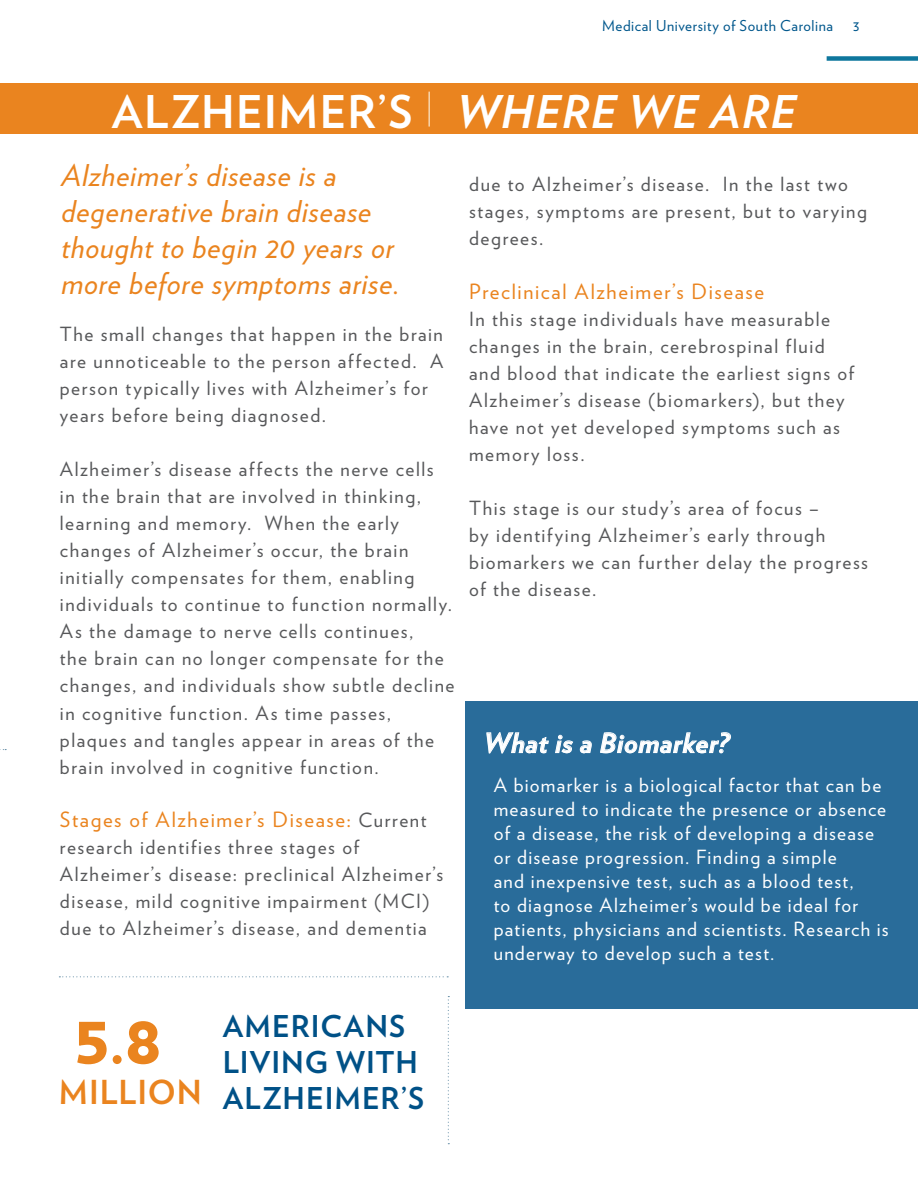
<style>
.page{position:relative;width:918px;height:1188px;background:#fff}
.page>*{position:absolute;margin:0;border:0;box-sizing:border-box;transform-origin:0 0}
.Sudebar_Header{font:900 57px "Verlag";color:#ea841f}
.Headline_1{font:700 45px "Verlag";letter-spacing:.03em;color:#fff}
.Sudebar_Header-2{font:700 33px "Verlag";letter-spacing:.025em;color:#ea841f}
.Quote_1{font:italic 30px/36px "Verlag";letter-spacing:.025em;color:#ea841f}
.Sudebar_Header-3{font:700 30px/36px "Verlag";letter-spacing:.03em;color:#005187}
.Cover_Footer{font:italic 700 27px "Verlag";letter-spacing:.025em;color:#fff}
.t1{font:21px "Verlag";letter-spacing:.075em;color:#ea841f}
.t2{font:19.5px/27px "Verlag";letter-spacing:.08em;color:#57585a}
.Cover_Footer-2{font:19.5px/24px "Verlag";letter-spacing:.06em;color:#fff}
.t3{font:15px "Verlag";letter-spacing:.04em;color:#00578c}
.s1{font-style:italic}
.s2{font-size:19.5px;color:#57585a}
</style>
<div class="page">
<svg style="left:448px;top:996px;width:1px;height:148px"></svg>
<svg style="left:59px;top:976px;width:389px;height:1px"></svg>
<div style="left:465px;top:701px;width:453px;height:308px;background:#296c9a"></div>
<div style="left:827px;top:56px;width:91px;height:5px;background:#0e779d"></div>
<div style="left:0;top:83px;width:918px;height:51px;background:#ea841f"></div>
<hr style="left:429px;top:92px;width:1px;height:35px;background:#fff">
<svg style="left:486px;top:732px;width:63px;height:22px"></svg>
<svg style="left:555px;top:734px;width:37px;height:20px"></svg>
<svg style="left:600px;top:732px;width:131px;height:22px"></svg>
<p class="t3" style="left:602px;top:15px;width:232px">Medical University of South Carolina</p>
<p class="t3" style="left:853px;top:15px;width:8px">3</p>
<p class="Headline_1" style="left:112px;top:76px;width:686px">ALZHEIMER’S <span class="s1">WHERE WE ARE</span></p>
<p class="Quote_1" style="left:61px;top:155px;width:340px">Alzheimer’s disease is a degenerative brain disease thought to begin 20 years or more before symptoms arise.</p>
<p class="t2" style="left:60px;top:320px;width:385px">The small changes that happen in the brain are unnoticeable to the person affected. A person typically lives with Alzheimer’s for years before being diagnosed.</p>
<p class="t2" style="left:60px;top:455px;width:396px">Alzheimer’s disease affects the nerve cells<br>in the brain that are involved in thinking, learning and memory. When the early changes of Alzheimer’s occur, the brain initially compensates for them, enabling individuals to continue to function normally.<br>As the damage to nerve cells continues,<br>the brain can no longer compensate for the changes, and individuals show subtle decline in cognitive function. As time passes, plaques and tangles appear in areas of the brain involved in cognitive function.</p>
<p class="t1" style="left:60px;top:804px;width:368px">Stages of Alzheimer’s Disease: <span class="s2">Current</span></p>
<p class="t2" style="left:60px;top:833px;width:385px">research identifies three stages of Alzheimer’s disease: preclinical Alzheimer’s disease, mild cognitive impairment (MCI) due to Alzheimer’s disease, and dementia</p>
<p class="t2" style="left:469px;top:170px;width:399px">due to Alzheimer’s disease. In the last two stages, symptoms are present, but to varying degrees.</p>
<p class="t1" style="left:469px;top:276px;width:296px">Preclinical Alzheimer’s Disease</p>
<p class="t2" style="left:469px;top:305px;width:387px">In this stage individuals have measurable changes in the brain, cerebrospinal fluid and blood that indicate the earliest signs of Alzheimer’s disease (biomarkers), but they have not yet developed symptoms such as memory loss.</p>
<p class="t2" style="left:469px;top:494px;width:401px">This stage is our study’s area of focus –<br>by identifying Alzheimer’s early through biomarkers we can further delay the progress of the disease.</p>
<p class="Cover_Footer" style="left:484px;top:721px;width:247px">What is a Biomarker?</p>
<p class="Cover_Footer-2" style="left:494px;top:772px;width:397px">A biomarker is a biological factor that can be measured to indicate the presence or absence of a disease, the risk of developing a disease or disease progression. Finding a simple<br>and inexpensive test, such as a blood test,<br>to diagnose Alzheimer’s would be ideal for patients, physicians and scientists. Research is underway to develop such a test.</p>
<p class="Sudebar_Header" style="left:74px;top:996px;width:88px">5.8</p>
<p class="Sudebar_Header-2" style="left:59px;top:1066px;width:145px">MILLION</p>
<p class="Sudebar_Header-3" style="left:223px;top:1007px;width:203px">AMERICANS<br>LIVING WITH<br>ALZHEIMER’S</p>
</div>
